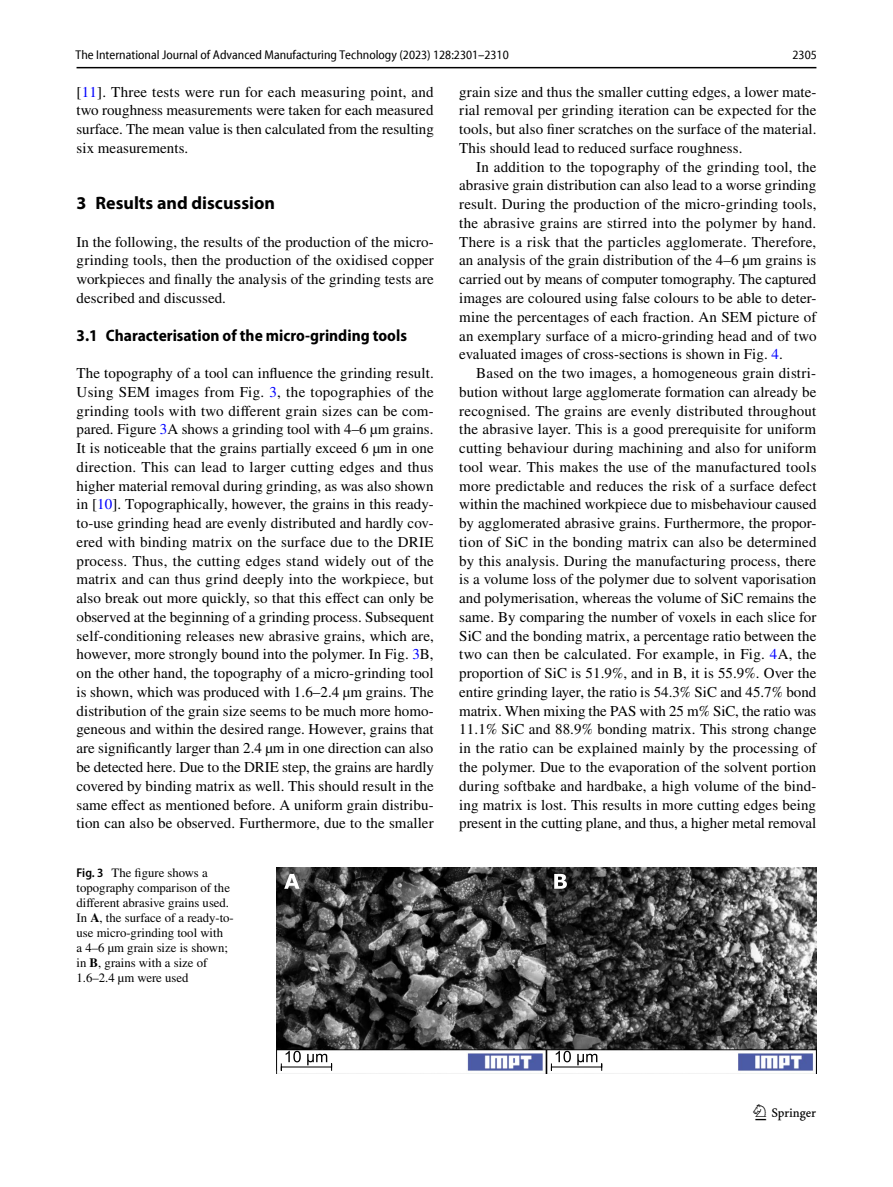
<style>
.page{position:relative;width:893px;height:1187px;background:#fff}
.page>*{position:absolute;margin:0;border:0;box-sizing:border-box;transform-origin:0 0}
.t1{font:22.5px "Springnew Regular 3";color:#000}
.t2{font:700 18px "Myriad Pro";color:#000}
.t3{font:700 semi-condensed 16.5px "Myriad Pro";color:#000}
.t4{font:15px/18.8px "STIX";letter-spacing:.005em;color:#000;text-align:justify}
.t5{font:12.75px/15px "STIX";color:#000}
.t6{font:semi-condensed 12.75px "Myriad Pro Unic";color:#000}
.s1{color:#00f}
.s2{font-family:"Myriad Pro";font-weight:600;font-stretch:semi-condensed}
.s3{font-weight:700}
</style>
<div class="page">
<hr style="left:77px;top:67px;width:739px;height:1px;background:#000">
<img style="left:276px;top:867px;width:540px;height:206px">
<svg style="left:284px;top:873px;width:16px;height:15px"></svg>
<svg style="left:554px;top:873px;width:13px;height:15px"></svg>
<svg style="left:280px;top:1050px;width:323px;height:21px"></svg>
<p class="t6" style="left:76px;top:50px;width:435px">The International Journal of Advanced Manufacturing Technology (2023) 128:2301–2310</p>
<p class="t6" style="left:792px;top:50px;width:26px">2305</p>
<p class="t4" style="left:77px;top:83px;width:359px">[<span class="s1">11</span>]. Three tests were run for each measuring point, and two roughness measurements were taken for each measured surface. The mean value is then calculated from the resulting six measurements.</p>
<p class="t2" style="left:77px;top:191px;width:200px">3 Results and discussion</p>
<p class="t4" style="left:77px;top:233px;width:359px">In the following, the results of the production of the micro&shy;grinding tools, then the production of the oxidised copper workpieces and finally the analysis of the grinding tests are described and discussed.</p>
<p class="t3" style="left:77px;top:326px;width:332px">3.1 Characterisation of the micro‑grinding tools</p>
<p class="t4" style="left:77px;top:364px;width:359px">The topography of a tool can influence the grinding result.<br>Using SEM images from Fig. <span class="s1">3</span>, the topographies of the grinding tools with two different grain sizes can be com&shy;pared. Figure <span class="s1">3</span>A shows a grinding tool with 4–6 µm grains.<br>It is noticeable that the grains partially exceed 6 µm in one direction. This can lead to larger cutting edges and thus higher material removal during grinding, as was also shown in [<span class="s1">10</span>]. Topographically, however, the grains in this ready&shy;to-use grinding head are evenly distributed and hardly cov&shy;ered with binding matrix on the surface due to the DRIE process. Thus, the cutting edges stand widely out of the matrix and can thus grind deeply into the workpiece, but also break out more quickly, so that this effect can only be observed at the beginning of a grinding process. Subsequent self-conditioning releases new abrasive grains, which are, however, more strongly bound into the polymer. In Fig. <span class="s1">3</span>B, on the other hand, the topography of a micro-grinding tool is shown, which was produced with 1.6–2.4 µm grains. The distribution of the grain size seems to be much more homo&shy;geneous and within the desired range. However, grains that are significantly larger than 2.4 µm in one direction can also be detected here. Due to the DRIE step, the grains are hardly covered by binding matrix as well. This should result in the same effect as mentioned before. A uniform grain distribu&shy;tion can also be observed. Furthermore, due to the smaller</p>
<p class="t5" style="left:77px;top:865px;width:159px"><span class="s2">Fig. 3</span> The figure shows a topography comparison of the different abrasive grains used.<br>In <span class="s3">A</span>, the surface of a ready-to&shy;use micro-grinding tool with<br>a 4–6 µm grain size is shown; in <span class="s3">B</span>, grains with a size of<br>1.6–2.4 µm were used</p>
<p class="t4" style="left:459px;top:83px;width:359px">grain size and thus the smaller cutting edges, a lower mate&shy;rial removal per grinding iteration can be expected for the tools, but also finer scratches on the surface of the material.<br>This should lead to reduced surface roughness.</p>
<p class="t4" style="left:459px;top:158px;width:359px;text-indent:17px">In addition to the topography of the grinding tool, the abrasive grain distribution can also lead to a worse grinding result. During the production of the micro-grinding tools, the abrasive grains are stirred into the polymer by hand.<br>There is a risk that the particles agglomerate. Therefore, an analysis of the grain distribution of the 4–6 µm grains is carried out by means of computer tomography. The captured images are coloured using false colours to be able to deter&shy;mine the percentages of each fraction. An SEM picture of an exemplary surface of a micro-grinding head and of two evaluated images of cross-sections is shown in Fig. <span class="s1">4</span>.</p>
<p class="t4" style="left:459px;top:364px;width:359px;text-indent:17px">Based on the two images, a homogeneous grain distri&shy;bution without large agglomerate formation can already be recognised. The grains are evenly distributed throughout the abrasive layer. This is a good prerequisite for uniform cutting behaviour during machining and also for uniform tool wear. This makes the use of the manufactured tools more predictable and reduces the risk of a surface defect within the machined workpiece due to misbehaviour caused by agglomerated abrasive grains. Furthermore, the propor&shy;tion of SiC in the bonding matrix can also be determined by this analysis. During the manufacturing process, there is a volume loss of the polymer due to solvent vaporisation and polymerisation, whereas the volume of SiC remains the same. By comparing the number of voxels in each slice for SiC and the bonding matrix, a percentage ratio between the two can then be calculated. For example, in Fig. <span class="s1">4</span>A, the proportion of SiC is 51.9%, and in B, it is 55.9%. Over the entire grinding layer, the ratio is 54.3% SiC and 45.7% bond matrix. When mixing the PAS with 25 m% SiC, the ratio was 11.1% SiC and 88.9% bonding matrix. This strong change in the ratio can be explained mainly by the processing of the polymer. Due to the evaporation of the solvent portion during softbake and hardbake, a high volume of the bind&shy;ing matrix is lost. This results in more cutting edges being present in the cutting plane, and thus, a higher metal removal</p>
<h1 class="t1" style="left:755px;top:1104px;width:62px">1 3</h1>
</div>
